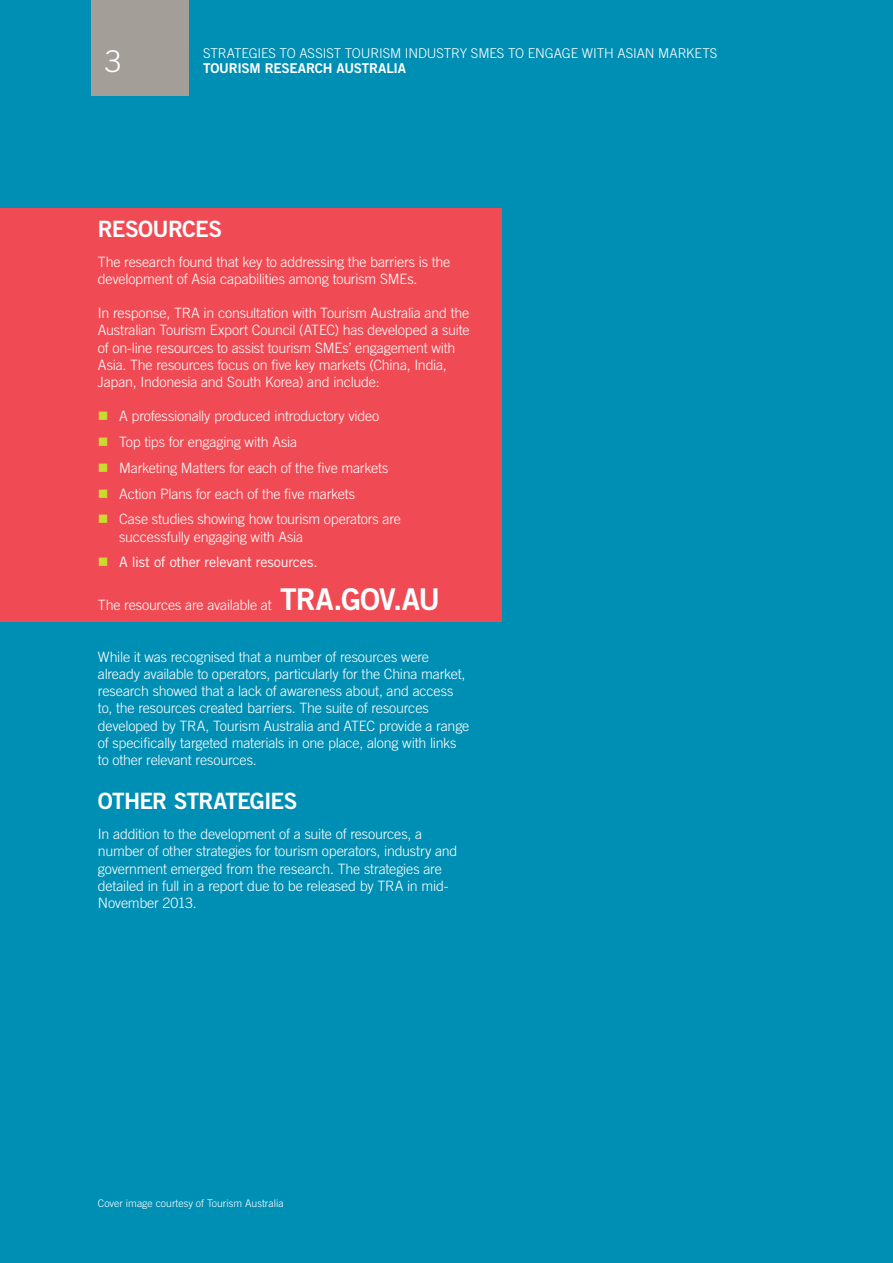
<style>
.page{position:relative;width:893px;height:1263px;background:#008fb4}
.page>*{position:absolute;margin:0;border:0;box-sizing:border-box;transform-origin:0 0}
.Page_No{font:300 30px "Trade Gothic LT Std";color:#fff}
.t1{font:22.5px "Trade Gothic LT Std Bd 2";letter-spacing:-.035em;color:#fff}
.Body9_5pt{font:300 14.25px/17.2px "Trade Gothic LT Std";letter-spacing:-.015em;color:#fff}
.t2{font:14.25px "Trade Gothic LT Std";letter-spacing:-.015em;color:#fff}
.Running_Header_-_Whi{font:300 13.5px "Trade Gothic LT Std";letter-spacing:-.01em;color:#fff}
.Running_Header_-_Whi-2{font:13.5px "Trade Gothic LT Std Bd 2";letter-spacing:-.015em;color:#fff}
.t3{font:300 10.5px "Trade Gothic LT Std";color:#fff}
.s1{color:#cadb2f}
.s2{font-family:"Trade Gothic LT Std Bd 2";font-weight:400;font-size:30px}
</style>
<div class="page">
<div style="left:0;top:208px;width:501px;height:413px;background:#f04b54"></div>
<div style="left:91px;top:0;width:98px;height:96px;background:#a49e99"></div>
<p class="Page_No" style="left:105px;top:43px;width:18px">3</p>
<p class="Running_Header_-_Whi" style="left:203px;top:45px;width:516px">STRATEGIES TO ASSIST TOURISM INDUSTRY SMES TO ENGAGE WITH ASIAN MARKETS</p>
<p class="Running_Header_-_Whi-2" style="left:203px;top:59px;width:205px">TOURISM RESEARCH AUSTRALIA</p>
<h2 class="t1" style="left:98px;top:215px;width:126px">RESOURCES</h2>
<p class="Body9_5pt" style="left:98px;top:253px;width:354px">The research found that key to addressing the barriers is the development of Asia capabilities among tourism SMEs.</p>
<p class="Body9_5pt" style="left:98px;top:304px;width:373px">In response, TRA in consultation with Tourism Australia and the Australian Tourism Export Council (ATEC) has developed a suite of on-line resources to assist tourism SMEs’ engagement with Asia. The resources focus on five key markets (China, India, Japan, Indonesia and South Korea) and include:</p>
<p class="Body9_5pt" style="left:98px;top:407px;width:283px"><span class="s1">■</span> A professionally produced introductory video</p>
<p class="Body9_5pt" style="left:98px;top:433px;width:201px"><span class="s1">■</span> Top tips for engaging with Asia</p>
<p class="Body9_5pt" style="left:98px;top:459px;width:292px"><span class="s1">■</span> Marketing Matters for each of the five markets</p>
<p class="Body9_5pt" style="left:98px;top:485px;width:259px"><span class="s1">■</span> Action Plans for each of the five markets</p>
<p class="Body9_5pt" style="left:119px;top:510px;width:283px;text-indent:-21px"><span class="s1">■</span> Case studies showing how tourism operators are successfully engaging with Asia</p>
<p class="t2" style="left:98px;top:554px;width:221px"><span class="s1">■</span> A list of other relevant resources.</p>
<p class="Body9_5pt" style="left:98px;top:596px;width:344px">The resources are available at <span class="s2">TRA.GOV.AU</span></p>
<p class="Body9_5pt" style="left:98px;top:648px;width:373px">While it was recognised that a number of resources were already available to operators, particularly for the China market, research showed that a lack of awareness about, and access to, the resources created barriers. The suite of resources developed by TRA, Tourism Australia and ATEC provide a range of specifically targeted materials in one place, along with links to other relevant resources.</p>
<h2 class="t1" style="left:98px;top:787px;width:201px">OTHER STRATEGIES</h2>
<p class="Body9_5pt" style="left:98px;top:825px;width:361px">In addition to the development of a suite of resources, a number of other strategies for tourism operators, industry and government emerged from the research. The strategies are detailed in full in a report due to be released by TRA in mid-November 2013.</p>
<h3 class="t3" style="left:98px;top:1197px;width:187px">Cover image courtesy of Tourism Australia</h3>
</div>
